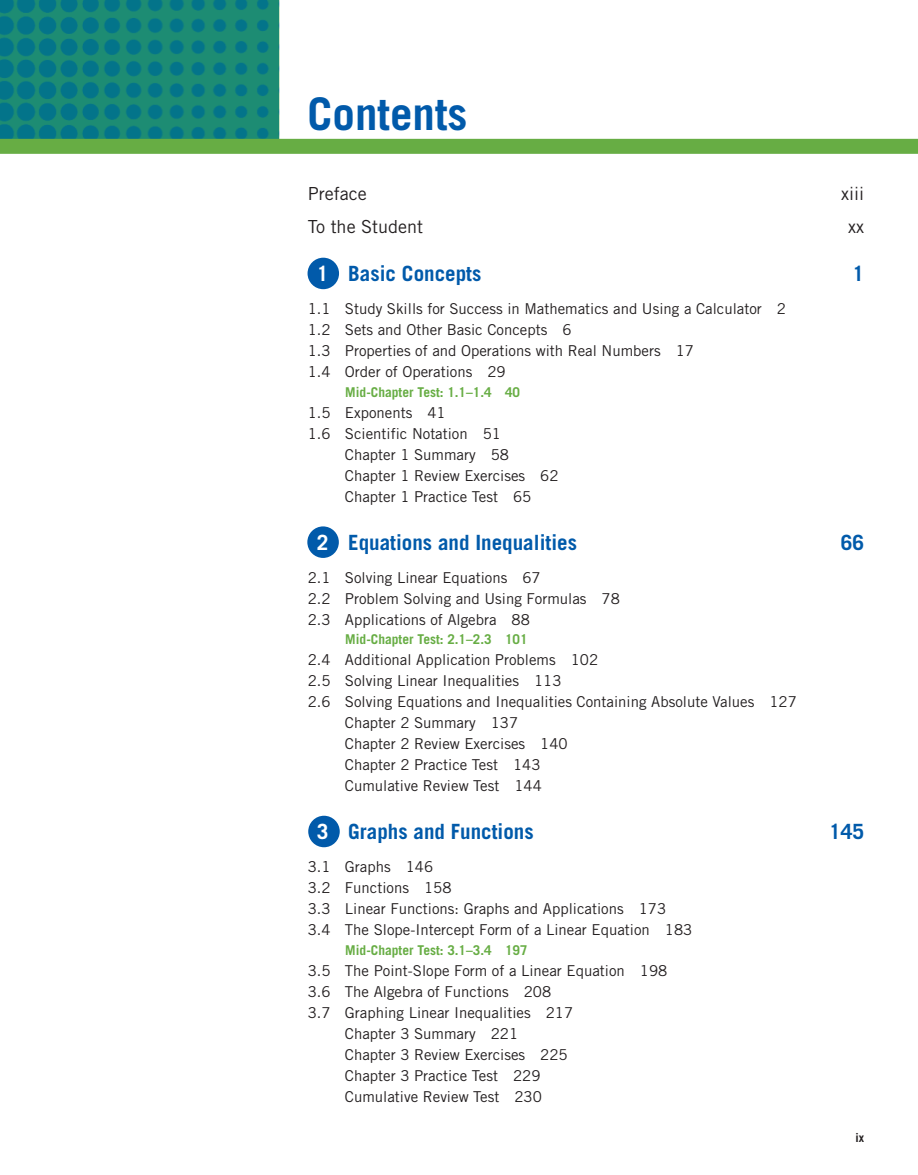
<style>
.page{position:relative;width:918px;height:1175px;background:#fff}
.page>*{position:absolute;margin:0;border:0;box-sizing:border-box;transform-origin:0 0}
.t1{font:700 45px "Trade Gothic LT Pro";color:#015aaa}
.t2{font:700 21px "Trade Gothic LT Pro";color:#015aaa}
.t3{font:18px "Trade Gothic LT Pro";color:#231f20}
.t4{font:15px/21px "Trade Gothic LT Pro";color:#231f20}
.t5{font:700 13.5px "Trade Gothic LT Pro";color:#67ad44}
.t6{font:700 12px "Trade Gothic LT Pro";color:#231f20}
.s1{color:#fff}
</style>
<div class="page">
<div style="left:308px;top:815px;width:32px;height:32px;background:#015aaa;border-radius:50%"></div>
<div style="left:307px;top:526px;width:32px;height:32px;background:#015aaa;border-radius:50%"></div>
<div style="left:308px;top:258px;width:31px;height:31px;background:#015aaa;border-radius:50%"></div>
<img style="left:0;top:0;width:279px;height:139px">
<div style="left:0;top:139px;width:918px;height:15px;background:#67ad44"></div>
<h1 class="t1" style="left:308px;top:86px;width:162px">Contents</h1>
<p class="t3" style="left:308px;top:183px;width:60px">Preface</p>
<p class="t3" style="left:841px;top:183px;width:25px">xiii</p>
<p class="t3" style="left:308px;top:216px;width:117px">To the Student</p>
<p class="t3" style="left:848px;top:216px;width:17px">xx</p>
<h2 class="t2" style="left:317px;top:261px;width:166px"><span class="s1">1</span> Basic Concepts</h2>
<h2 class="t2" style="left:853px;top:261px;width:13px">1</h2>
<p class="t4" style="left:308px;top:298px;width:480px">1.1 Study Skills for Success in Mathematics and Using a Calculator 2<br>1.2 Sets and Other Basic Concepts 6<br>1.3 Properties of and Operations with Real Numbers 17<br>1.4 Order of Operations 29</p>
<p class="t5" style="left:345px;top:383px;width:176px">Mid-Chapter Test: 1.1–1.4 40</p>
<p class="t4" style="left:308px;top:402px;width:139px">1.5 Exponents 41</p>
<p class="t4" style="left:308px;top:423px;width:195px">1.6 Scientific Notation 51</p>
<p class="t4" style="left:345px;top:444px;width:166px">Chapter 1 Summary 58</p>
<p class="t4" style="left:345px;top:465px;width:215px">Chapter 1 Review Exercises 62</p>
<p class="t4" style="left:345px;top:486px;width:188px">Chapter 1 Practice Test 65</p>
<h2 class="t2" style="left:317px;top:529px;width:262px"><span class="s1">2</span> Equations and Inequalities</h2>
<h2 class="t2" style="left:841px;top:529px;width:25px">66</h2>
<p class="t4" style="left:308px;top:567px;width:314px">2.1 Solving Linear Equations 67<br>2.2 Problem Solving and Using Formulas 78<br>2.3 Applications of Algebra 88</p>
<p class="t5" style="left:345px;top:631px;width:184px">Mid-Chapter Test: 2.1–2.3 101</p>
<p class="t4" style="left:308px;top:649px;width:292px">2.4 Additional Application Problems 102</p>
<p class="t4" style="left:308px;top:670px;width:255px">2.5 Solving Linear Inequalities 113</p>
<p class="t4" style="left:308px;top:691px;width:491px">2.6 Solving Equations and Inequalities Containing Absolute Values 127</p>
<p class="t4" style="left:345px;top:712px;width:175px">Chapter 2 Summary 137</p>
<p class="t4" style="left:345px;top:733px;width:224px">Chapter 2 Review Exercises 140</p>
<p class="t4" style="left:345px;top:754px;width:197px">Chapter 2 Practice Test 143</p>
<p class="t4" style="left:345px;top:775px;width:198px">Cumulative Review Test 144</p>
<h2 class="t2" style="left:317px;top:819px;width:218px"><span class="s1">3</span> Graphs and Functions</h2>
<h2 class="t2" style="left:829px;top:819px;width:37px">145</h2>
<p class="t4" style="left:308px;top:856px;width:386px">3.1 Graphs 146<br>3.2 Functions 158<br>3.3 Linear Functions: Graphs and Applications 173<br>3.4 The Slope-Intercept Form of a Linear Equation 183</p>
<p class="t5" style="left:345px;top:941px;width:184px">Mid-Chapter Test: 3.1–3.4 197</p>
<p class="t4" style="left:308px;top:960px;width:361px">3.5 The Point-Slope Form of a Linear Equation 198</p>
<p class="t4" style="left:308px;top:981px;width:245px">3.6 The Algebra of Functions 208</p>
<p class="t4" style="left:308px;top:1002px;width:267px">3.7 Graphing Linear Inequalities 217</p>
<p class="t4" style="left:345px;top:1023px;width:175px">Chapter 3 Summary 221</p>
<p class="t4" style="left:345px;top:1044px;width:224px">Chapter 3 Review Exercises 225</p>
<p class="t4" style="left:345px;top:1065px;width:197px">Chapter 3 Practice Test 229</p>
<p class="t4" style="left:345px;top:1086px;width:198px">Cumulative Review Test 230</p>
<p class="t6" style="left:855px;top:1130px;width:10px">ix</p>
</div>
